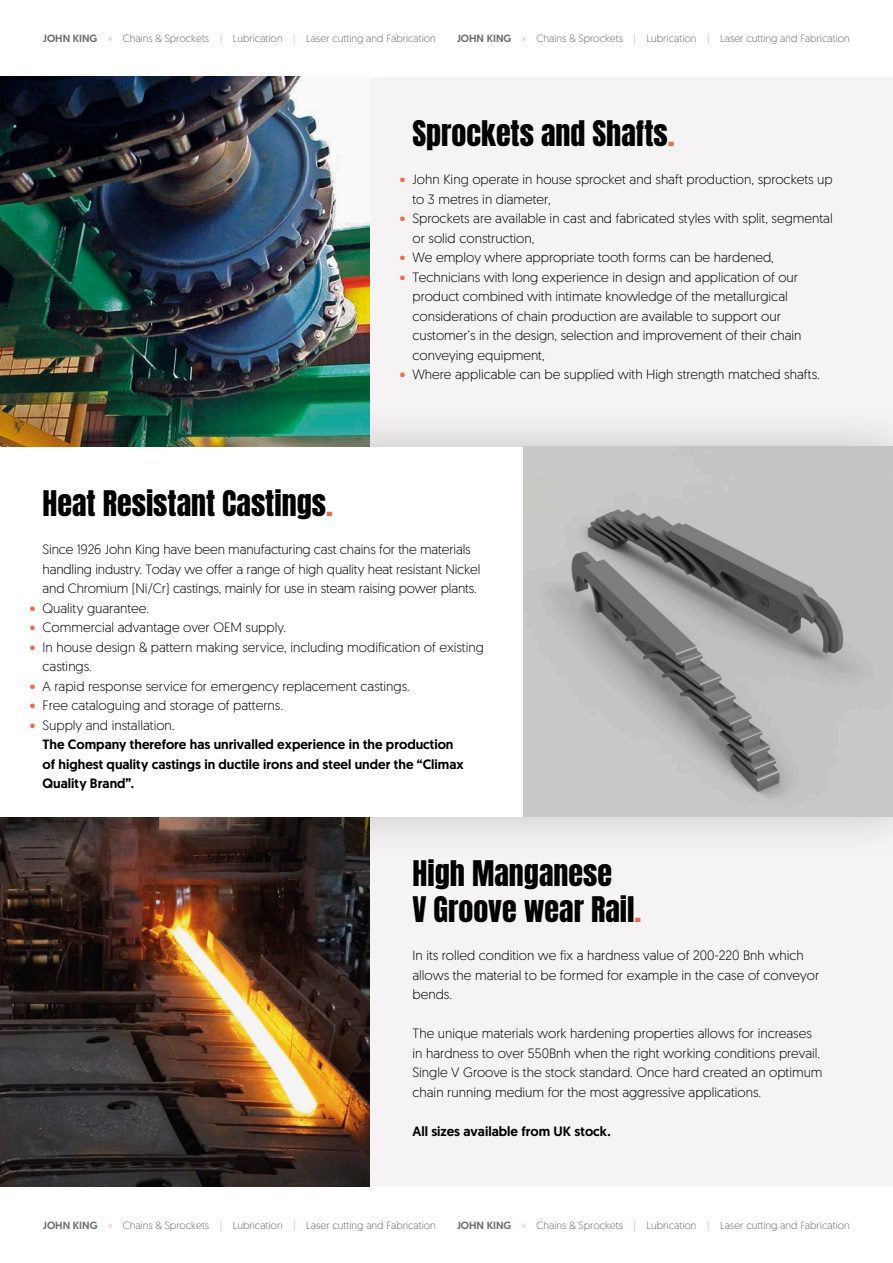
<style>
.page{position:relative;width:893px;height:1263px;background:#fff}
.page>*{position:absolute;margin:0;border:0;box-sizing:border-box;transform-origin:0 0}
.t1{font:30px/36px "Anton";color:#000}
.t2{font:300 13.5px/19.5px "Geomanist";color:#000}
.t3{font:500 13.5px/19.5px "Geomanist";color:#000}
.t4{font:300 10.5px "Geomanist";color:#6e6e6e}
.s1{font-weight:500}
.s2{color:#f39b83}
.s3{color:#ec6952}
.s4{font-weight:300;color:#ec6952}
.s5{font-weight:300}
</style>
<div class="page">
<div style="left:0;top:816px;width:893px;height:370px;background:#f5f3f4"></div>
<img style="left:0;top:864px;width:370px;height:322px">
<div style="left:0;top:77px;width:893px;height:369px;background:#f5f3f4"></div>
<div style="left:0;top:399px;width:893px;height:465px;background:#000;opacity:.2"></div>
<div style="left:0;top:446px;width:893px;height:370px;background:#fff"></div>
<img style="left:0;top:77px;width:370px;height:369px">
<img style="left:523px;top:446px;width:370px;height:370px">
<p class="t4" style="left:43px;top:32px;width:394px"><span class="s1">JOHN KING</span> <span class="s2">»</span> Chains &amp; Sprockets <span class="s2">|</span> Lubrication <span class="s2">|</span> Laser cutting and Fabrication</p>
<p class="t4" style="left:457px;top:32px;width:394px"><span class="s1">JOHN KING</span> <span class="s2">»</span> Chains &amp; Sprockets <span class="s2">|</span> Lubrication <span class="s2">|</span> Laser cutting and Fabrication</p>
<h1 class="t1" style="left:412px;top:117px;width:264px">Sprockets and Shafts<span class="s3">.</span></h1>
<p class="t2" style="left:412px;top:169px;width:422px;text-indent:-13px"><span class="s3">•</span> John King operate in house sprocket and shaft production, sprockets up to 3 metres in diameter,</p>
<p class="t2" style="left:412px;top:208px;width:422px;text-indent:-13px"><span class="s3">•</span> Sprockets are available in cast and fabricated styles with split, segmental or solid construction,</p>
<p class="t2" style="left:400px;top:247px;width:376px"><span class="s3">•</span> We employ where appropriate tooth forms can be hardened,</p>
<p class="t2" style="left:412px;top:267px;width:391px;text-indent:-13px"><span class="s3">•</span> Technicians with long experience in design and application of our product combined with intimate knowledge of the metallurgical considerations of chain production are available to support our customer’s in the design, selection and improvement of their chain conveying equipment,</p>
<p class="t2" style="left:400px;top:364px;width:422px"><span class="s3">•</span> Where applicable can be supplied with High strength matched shafts.</p>
<h1 class="t1" style="left:43px;top:487px;width:292px">Heat Resistant Castings<span class="s3">.</span></h1>
<p class="t2" style="left:43px;top:539px;width:439px">Since 1926 John King have been manufacturing cast chains for the materials handling industry. Today we offer a range of high quality heat resistant Nickel and Chromium (Ni/Cr) castings, mainly for use in steam raising power plants.</p>
<p class="t2" style="left:30px;top:598px;width:121px"><span class="s3">•</span> Quality guarantee.</p>
<p class="t2" style="left:30px;top:617px;width:258px"><span class="s3">•</span> Commercial advantage over OEM supply.</p>
<p class="t2" style="left:43px;top:637px;width:443px;text-indent:-13px"><span class="s3">•</span> In house design &amp; pattern making service, including modification of existing castings.</p>
<p class="t2" style="left:30px;top:676px;width:382px"><span class="s3">•</span> A rapid response service for emergency replacement castings.</p>
<p class="t2" style="left:30px;top:695px;width:255px"><span class="s3">•</span> Free cataloguing and storage of patterns.</p>
<p class="t3" style="left:43px;top:715px;width:423px;text-indent:-13px"><span class="s4">•</span> <span class="s5">Supply and installation.<br></span>The Company therefore has unrivalled experience in the production of highest quality castings in ductile irons and steel under the “Climax Quality Brand”.</p>
<h1 class="t1" style="left:412px;top:857px;width:231px">High Manganese<br>V Groove wear Rail<span class="s3">.</span></h1>
<p class="t2" style="left:412px;top:945px;width:408px">In its rolled condition we fix a hardness value of 200-220 Bnh which allows the material to be formed for example in the case of conveyor bends.</p>
<p class="t2" style="left:412px;top:1023px;width:412px">The unique materials work hardening properties allows for increases in hardness to over 550Bnh when the right working conditions prevail.<br>Single V Groove is the stock standard. Once hard created an optimum chain running medium for the most aggressive applications.</p>
<p class="t3" style="left:412px;top:1121px;width:200px">All sizes available from UK stock.</p>
<p class="t4" style="left:43px;top:1218px;width:394px"><span class="s1">JOHN KING</span> <span class="s2">»</span> Chains &amp; Sprockets <span class="s2">|</span> Lubrication <span class="s2">|</span> Laser cutting and Fabrication</p>
<p class="t4" style="left:457px;top:1218px;width:394px"><span class="s1">JOHN KING</span> <span class="s2">»</span> Chains &amp; Sprockets <span class="s2">|</span> Lubrication <span class="s2">|</span> Laser cutting and Fabrication</p>
</div>
